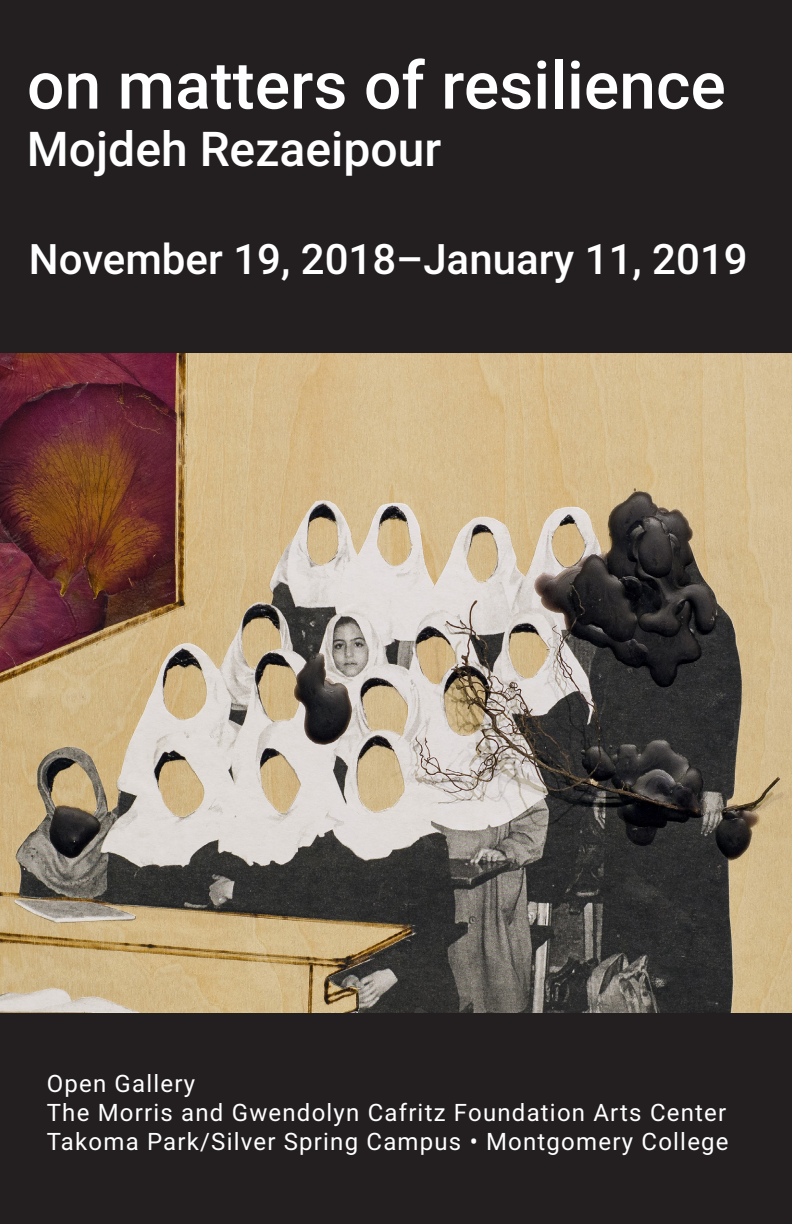
<style>
.page{position:relative;width:792px;height:1224px;background:#231f20}
.page>*{position:absolute;margin:0;border:0;box-sizing:border-box;transform-origin:0 0}
.t1{font:500 66px "Roboto";color:#fff}
.t2{font:500 48px "Roboto";color:#fff}
.t3{font:500 42px "Roboto";color:#fff}
.small_text{font:24px/28.8px "Roboto";letter-spacing:.05em;color:#fff}
</style>
<div class="page">
<img style="left:0;top:353px;width:792px;height:660px">
<p class="t1" style="left:27px;top:39px;width:700px">on matters of resilience</p>
<p class="t2" style="left:27px;top:116px;width:416px">Mojdeh Rezaeipour</p>
<p class="t3" style="left:29px;top:229px;width:720px">November 19, 2018–January 11, 2019</p>
<p class="small_text" style="left:47px;top:1068px;width:681px">Open Gallery<br>The Morris and Gwendolyn Cafritz Foundation Arts Center</p>
<p class="small_text" style="left:47px;top:1126px;width:683px">Takoma Park/Silver Spring Campus • Montgomery College</p>
</div>
